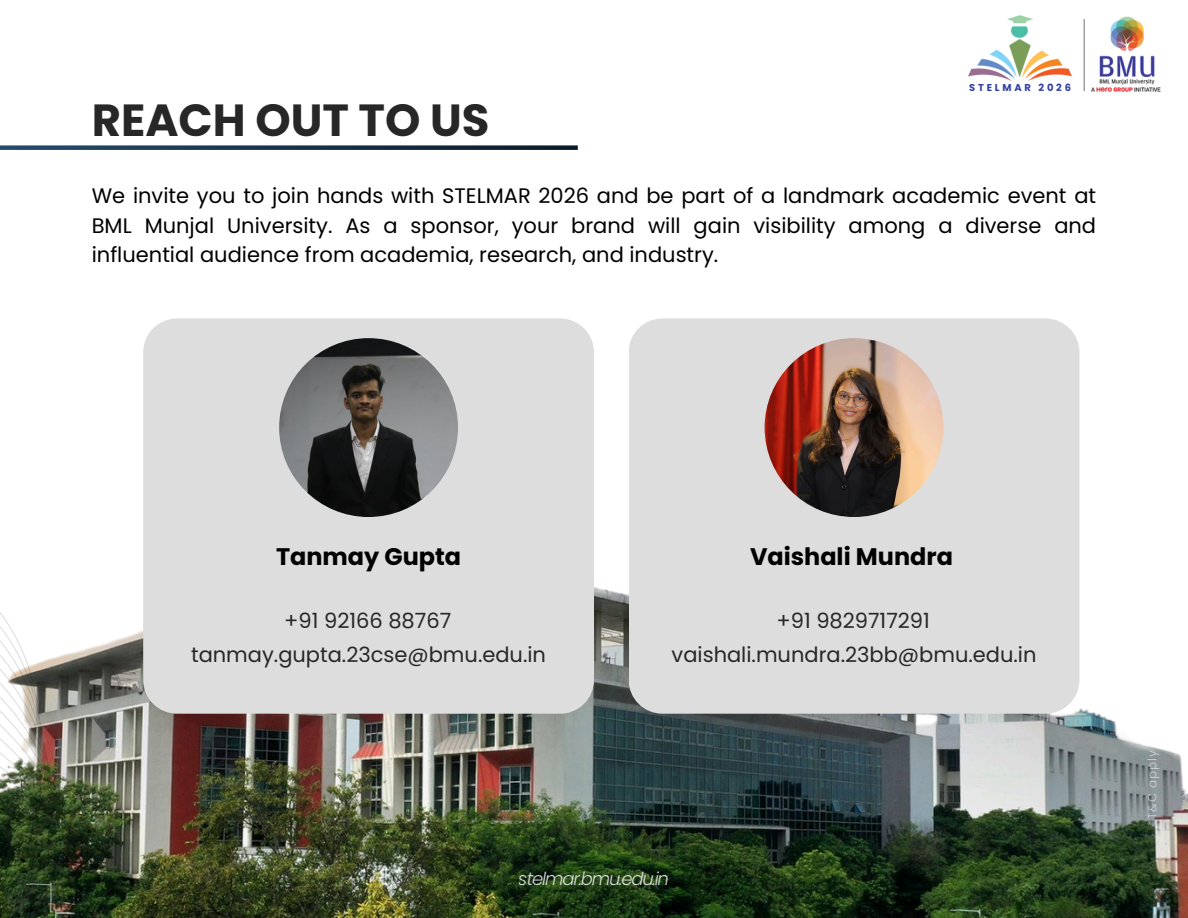
<style>
.page{position:relative;width:1188px;height:918px;background:#fff}
.page>*{position:absolute;margin:0;border:0;box-sizing:border-box;transform-origin:0 0}
.t1{font:700 45px "Poppins";color:#272727}
.t2{font:700 24px "Poppins";color:#000}
.t3{font:21px/29.2px "Poppins";color:#000;text-align:justify}
.t4{font:21px "Poppins";color:#272727}
.t5{font:italic 300 18px "Poppins";letter-spacing:-.065em;color:#fff}
.t6{font:12px "Poppins";letter-spacing:.075em;color:#fff}
.t7{font:700 9.9px "Poppins";letter-spacing:.28em;color:#3140a5}
</style>
<div class="page">
<img style="left:742px;top:442px;width:446px;height:476px">
<img style="left:0;top:587px;width:742px;height:331px">
<div style="left:143px;top:318px;width:451px;height:396px;background:#ddd"></div>
<img style="left:279px;top:338px;width:179px;height:179px">
<svg style="left:0;top:145px;width:578px;height:5px;background:#2e465c"></svg>
<img style="left:1091px;top:16px;width:70px;height:76px">
<img style="left:968px;top:16px;width:104px;height:65px">
<hr style="left:1084px;top:19px;width:1px;height:72px;background:#606060">
<div style="left:629px;top:318px;width:450px;height:396px;background:#ddd"></div>
<img style="left:765px;top:338px;width:178px;height:179px">
<h1 class="t1" style="left:92px;top:89px;width:399px">REACH OUT TO US</h1>
<p class="t7" style="left:969px;top:80px;width:103px">STELMAR 2026</p>
<p class="t3" style="left:92px;top:181px;width:1006px">We invite you to join hands with STELMAR 2026 and be part of a landmark academic event at BML Munjal University. As a sponsor, your brand will gain visibility among a diverse and influential audience from academia, research, and industry.</p>
<p class="t2" style="left:276px;top:540px;width:187px">Tanmay Gupta</p>
<p class="t2" style="left:750px;top:540px;width:204px">Vaishali Mundra</p>
<p class="t4" style="left:284px;top:606px;width:168px">+91 92166 88767</p>
<p class="t4" style="left:777px;top:606px;width:155px">+91 9829717291</p>
<p class="t4" style="left:191px;top:640px;width:357px">tanmay.gupta.23cse@bmu.edu.in</p>
<p class="t4" style="left:672px;top:640px;width:366px">vaishali.mundra.23bb@bmu.edu.in</p>
<p class="t5" style="left:519px;top:866px;width:152px">stelmar.bmu.edu.in</p>
<p class="t6" style="left:1144px;top:826px;width:78px;rotate:-90deg">*T&amp;C apply</p>
</div>
